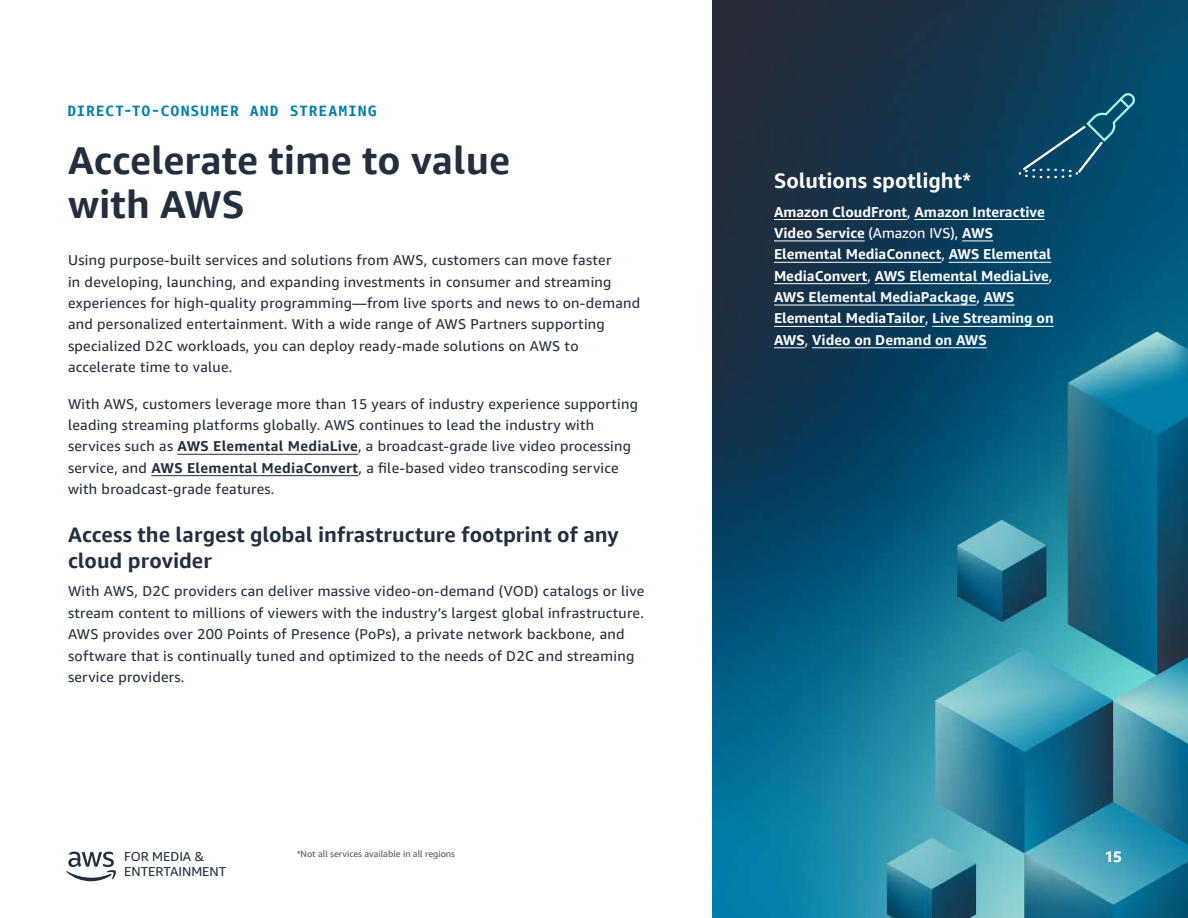
<style>
.page{position:relative;width:1188px;height:918px;background:#fff}
.page>*{position:absolute;margin:0;border:0;box-sizing:border-box;transform-origin:0 0}
.t1{font:700 39px/43.5px "Amazon Ember Display";color:#232f3e}
.t2{font:700 21px/25.5px "Amazon Ember Display";color:#232f3e}
.t3{font:700 21px "Amazon Ember Display";color:#fff}
.t4{font:700 15px "Amazon Ember Mono";letter-spacing:.05em;color:#007faa}
.t5{font:700 15px "Amazon Ember";color:#f1f3f3}
.t6{font:14.25px/21.3px "Amazon Ember";letter-spacing:.02em;color:#252f3e}
.t7{font:700 14.25px/21.3px "Amazon Ember";color:#fff}
.t8{font:13.05px "Amazon Ember Display";color:#242e3e}
.t9{font:9px "Amazon Ember";color:#545b64}
.s1{font-weight:700;color:#232f3e}
.s2{font-weight:400}
</style>
<div class="page">
<img style="left:712px;top:0;width:476px;height:918px">
<hr style="left:178px;top:454px;width:180px;height:1px;background:#232f3e">
<hr style="left:151px;top:475px;width:208px;height:1px;background:#232f3e">
<hr style="left:774px;top:219px;width:133px;height:1px;background:#fff">
<hr style="left:915px;top:219px;width:130px;height:1px;background:#fff">
<hr style="left:774px;top:241px;width:91px;height:1px;background:#fff">
<hr style="left:962px;top:241px;width:31px;height:1px;background:#fff">
<hr style="left:774px;top:262px;width:167px;height:1px;background:#fff">
<hr style="left:949px;top:262px;width:102px;height:1px;background:#fff">
<hr style="left:774px;top:283px;width:94px;height:1px;background:#fff">
<hr style="left:875px;top:283px;width:174px;height:1px;background:#fff">
<hr style="left:774px;top:305px;width:202px;height:1px;background:#fff">
<hr style="left:984px;top:305px;width:31px;height:1px;background:#fff">
<hr style="left:774px;top:326px;width:151px;height:1px;background:#fff">
<hr style="left:932px;top:326px;width:122px;height:1px;background:#fff">
<hr style="left:774px;top:348px;width:31px;height:1px;background:#fff">
<hr style="left:812px;top:348px;width:175px;height:1px;background:#fff">
<svg style="left:1018px;top:90px;width:120px;height:89px;background:#12516f"></svg>
<svg style="left:66px;top:852px;width:50px;height:29px"></svg>
<p class="t4" style="left:67px;top:101px;width:311px">DIRECT-TO-CONSUMER AND STREAMING</p>
<h1 class="t1" style="left:68px;top:139px;width:444px">Accelerate time to value with AWS</h1>
<p class="t6" style="left:68px;top:250px;width:574px">Using purpose-built services and solutions from AWS, customers can move faster<br>in developing, launching, and expanding investments in consumer and streaming experiences for high-quality programming—from live sports and news to on-demand and personalized entertainment. With a wide range of AWS Partners supporting specialized D2C workloads, you can deploy ready-made solutions on AWS to accelerate time to value.</p>
<p class="t6" style="left:68px;top:393px;width:571px">With AWS, customers leverage more than 15 years of industry experience supporting leading streaming platforms globally. AWS continues to lead the industry with services such as <span class="s1">AWS Elemental MediaLive</span>, a broadcast-grade live video processing service, and <span class="s1">AWS Elemental MediaConvert</span>, a file-based video transcoding service with broadcast-grade features.</p>
<h2 class="t2" style="left:68px;top:522px;width:552px">Access the largest global infrastructure footprint of any cloud provider</h2>
<p class="t6" style="left:68px;top:581px;width:578px">With AWS, D2C providers can deliver massive video-on-demand (VOD) catalogs or live stream content to millions of viewers with the industry’s largest global infrastructure.<br>AWS provides over 200 Points of Presence (PoPs), a private network backbone, and software that is continually tuned and optimized to the needs of D2C and streaming service providers.</p>
<h2 class="t3" style="left:774px;top:167px;width:199px">Solutions spotlight*</h2>
<p class="t7" style="left:774px;top:201px;width:281px">Amazon CloudFront<span class="s2">,</span> Amazon Interactive Video Service <span class="s2">(Amazon IVS),</span> AWS Elemental MediaConnect<span class="s2">,</span> AWS Elemental MediaConvert<span class="s2">,</span> AWS Elemental MediaLive<span class="s2">, </span>AWS Elemental MediaPackage<span class="s2">,</span> AWS Elemental MediaTailor<span class="s2">,</span> Live Streaming on AWS<span class="s2">,</span> Video on Demand on AWS</p>
<p class="t9" style="left:297px;top:848px;width:160px">*Not all services available in all regions</p>
<p class="t8" style="left:124px;top:848px;width:82px">FOR MEDIA &amp;</p>
<p class="t5" style="left:1105px;top:846px;width:19px">15</p>
<p class="t8" style="left:124px;top:864px;width:104px">ENTERTAINMENT</p>
</div>
